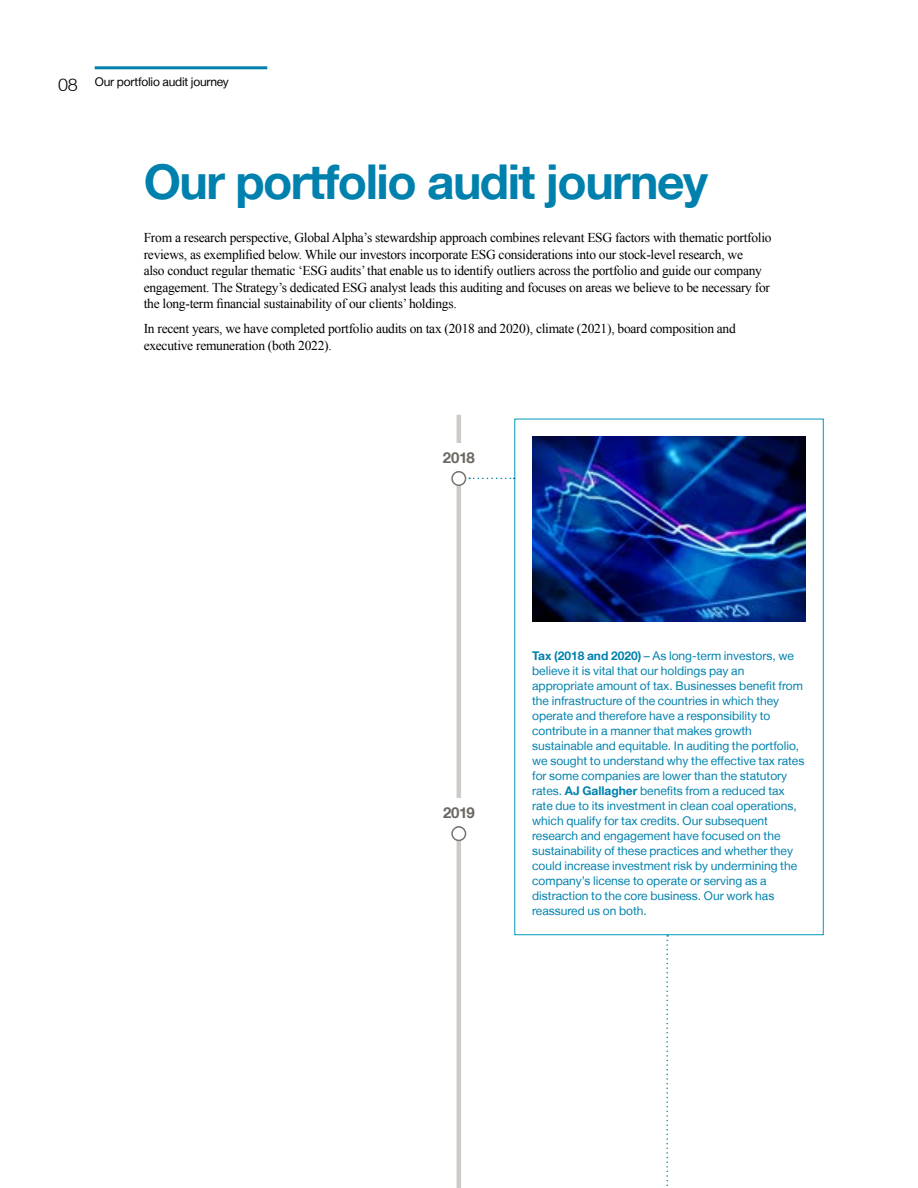
<style>
.page{position:relative;width:918px;height:1188px;background:#fff}
.page>*{position:absolute;margin:0;border:0;box-sizing:border-box;transform-origin:0 0}
.t1{font:700 48px "Helvetica Neue LT";letter-spacing:-.03em;color:#0081ad}
.t2{font:300 18px "Helvetica Neue LT";color:#000}
.t3{font:700 15px "Helvetica Neue LT";letter-spacing:-.035em;color:#6a6761}
.t4{font:13.5px/16.5px "Times New Roman";letter-spacing:-.02em;color:#000}
.t5{font:12px/15px "Helvetica Neue LT";color:#0081ad}
.t6{font:12px "Helvetica Neue LT";letter-spacing:-.015em;color:#000}
.s1{font-weight:700}
</style>
<div class="page">
<svg style="left:666px;top:935px;width:2px;height:251px"></svg>
<hr style="left:95px;top:66px;width:172px;height:3px;background:#0081ad">
<img style="left:532px;top:436px;width:274px;height:186px">
<div style="left:514px;top:419px;width:310px;height:516px;border:1px solid #0098b9"></div>
<hr style="left:457px;top:415px;width:4px;height:773px;background:#cecac8">
<div style="left:434px;top:443px;width:50px;height:28px;background:#fff"></div>
<div style="left:435px;top:798px;width:48px;height:28px;background:#fff"></div>
<svg style="left:469px;top:478px;width:46px;height:1px"></svg>
<div style="left:452px;top:827px;width:14px;height:13px;background:#fff;border-radius:50%"></div>
<div style="left:451px;top:826px;width:15px;height:15px;border:2px solid #77736e;border-radius:50%"></div>
<div style="left:452px;top:472px;width:14px;height:13px;background:#fff;border-radius:50%"></div>
<div style="left:451px;top:471px;width:15px;height:15px;border:2px solid #77736e;border-radius:50%"></div>
<h2 class="t2" style="left:58px;top:73px;width:21px">08</h2>
<p class="t6" style="left:95px;top:75px;width:136px">Our portfolio audit journey</p>
<h1 class="t1" style="left:144px;top:152px;width:566px">Our portfolio audit journey</h1>
<p class="t4" style="left:144px;top:229px;width:629px">From a research perspective, Global Alpha’s stewardship approach combines relevant ESG factors with thematic portfolio reviews, as exemplified below. While our investors incorporate ESG considerations into our stock-level research, we<br>also conduct regular thematic ‘ESG audits’ that enable us to identify outliers across the portfolio and guide our company engagement. The Strategy’s dedicated ESG analyst leads this auditing and focuses on areas we believe to be necessary for the long-term financial sustainability of our clients’ holdings.</p>
<p class="t4" style="left:144px;top:320px;width:594px">In recent years, we have completed portfolio audits on tax (2018 and 2020), climate (2021), board composition and executive remuneration (both 2022).</p>
<p class="t3" style="left:443px;top:448px;width:34px">2018</p>
<p class="t3" style="left:443px;top:803px;width:33px">2019</p>
<p class="t5" style="left:532px;top:648px;width:274px"><span class="s1">Tax (2018 and 2020)</span> – As long-term investors, we believe it is vital that our holdings pay an appropriate amount of tax. Businesses benefit from the infrastructure of the countries in which they operate and therefore have a responsibility to contribute in a manner that makes growth sustainable and equitable. In auditing the portfolio, we sought to understand why the effective tax rates for some companies are lower than the statutory rates. <span class="s1">AJ Gallagher</span> benefits from a reduced tax rate due to its investment in clean coal operations, which qualify for tax credits. Our subsequent research and engagement have focused on the sustainability of these practices and whether they could increase investment risk by undermining the company’s license to operate or serving as a distraction to the core business. Our work has reassured us on both.</p>
</div>
